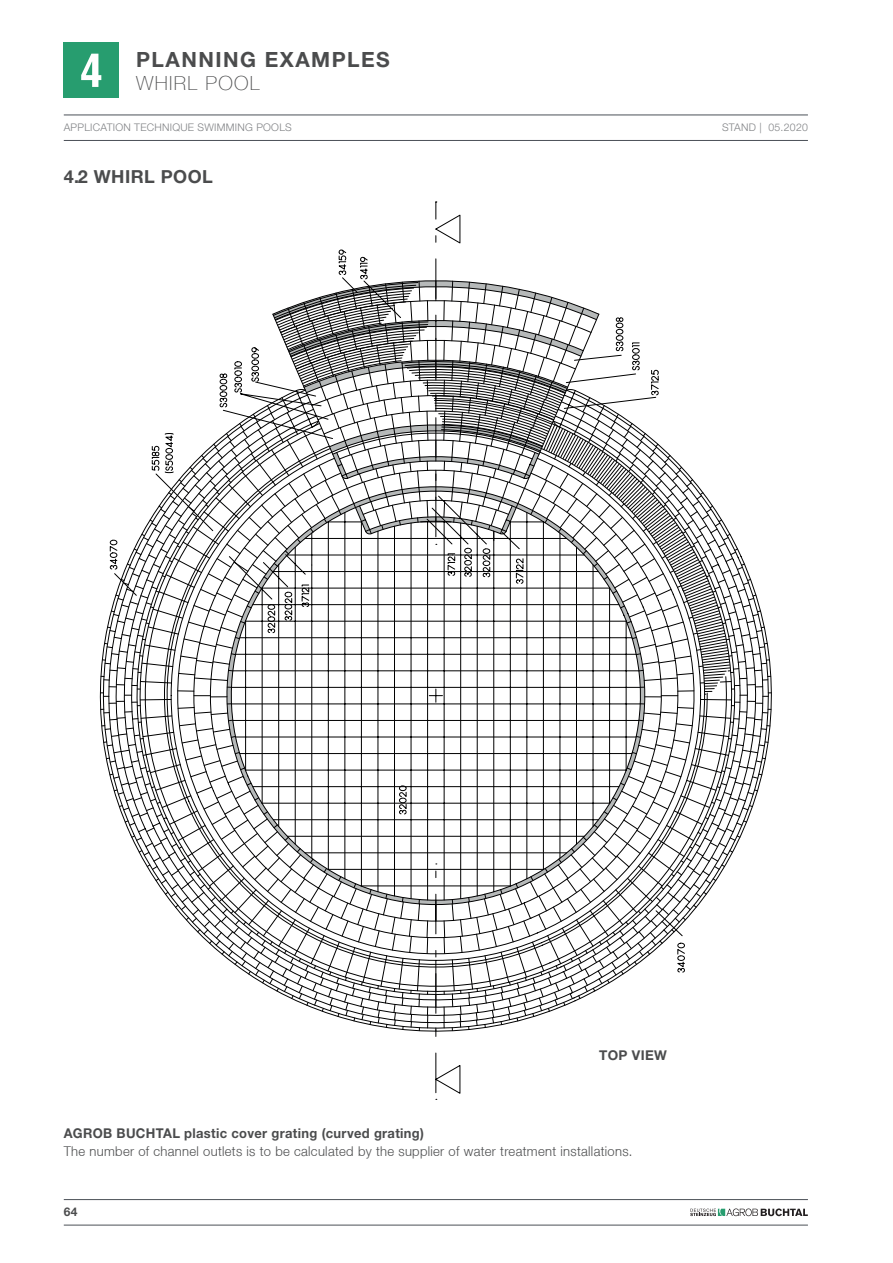
<style>
.page{position:relative;width:893px;height:1263px;background:#fff}
.page>*{position:absolute;margin:0;border:0;box-sizing:border-box;transform-origin:0 0}
.t1{font:700 21px "Helvetica Neue LT Std";letter-spacing:.07em;color:#4b4c4d}
.t2{font:100 19.5px "Helvetica Neue LT";letter-spacing:.07em;color:#4b4c4d}
.t3{font:700 18px "Helvetica Neue LT Std";letter-spacing:.025em;color:#4b4c4d}
.t4{font:300 13.5px "Helvetica Neue LT";letter-spacing:.025em;color:#4b4c4d;scale:.96 1}
.t5{font:700 13.5px "Helvetica Neue LT Std";letter-spacing:.025em;color:#4b4c4d;scale:.96 1}
.t6{font:700 13.5px "Helvetica Neue LT Std";letter-spacing:.025em;color:#4b4c4d}
.t7{font:700 12px "Helvetica Neue LT Std";color:#4b4c4d}
.t8{font:300 10.5px "Helvetica Neue LT Std";letter-spacing:.025em;color:#808285}
</style>
<div class="page">
<hr style="left:64px;top:1199px;width:744px;height:1px;background:#4b5057">
<hr style="left:64px;top:1225px;width:744px;height:1px;background:#4b5057">
<svg style="left:690px;top:1208px;width:118px;height:8px"></svg>
<hr style="left:64px;top:115px;width:744px;height:1px;background:#4b5057">
<hr style="left:64px;top:140px;width:744px;height:1px;background:#4b5057">
<svg style="left:99px;top:532px;width:673px;height:500px"></svg>
<svg style="left:108px;top:539px;width:4px;height:30px"></svg>
<svg style="left:112px;top:539px;width:573px;height:434px"></svg>
<svg style="left:338px;top:815px;width:347px;height:146px"></svg>
<svg style="left:141px;top:249px;width:588px;height:566px"></svg>
<div style="left:64px;top:43px;width:55px;height:55px;background:#279d6f"></div>
<svg style="left:81px;top:54px;width:20px;height:33px"></svg>
<h1 class="t1" style="left:136px;top:46px;width:255px">PLANNING EXAMPLES</h1>
<h2 class="t2" style="left:136px;top:72px;width:125px">WHIRL POOL</h2>
<p class="t8" style="left:64px;top:121px;width:230px">APPLICATION TECHNIQUE SWIMMING POOLS</p>
<p class="t8" style="left:722px;top:121px;width:87px">STAND | 05.2020</p>
<h3 class="t3" style="left:64px;top:165px;width:151px">4.2 WHIRL POOL</h3>
<p class="t6" style="left:599px;top:1047px;width:69px">TOP VIEW</p>
<p class="t5" style="left:64px;top:1125px;width:377px">AGROB BUCHTAL plastic cover grating (curved grating)</p>
<p class="t4" style="left:64px;top:1143px;width:594px">The number of channel outlets is to be calculated by the supplier of water treatment installations.</p>
<p class="t7" style="left:64px;top:1204px;width:15px">64</p>
</div>
